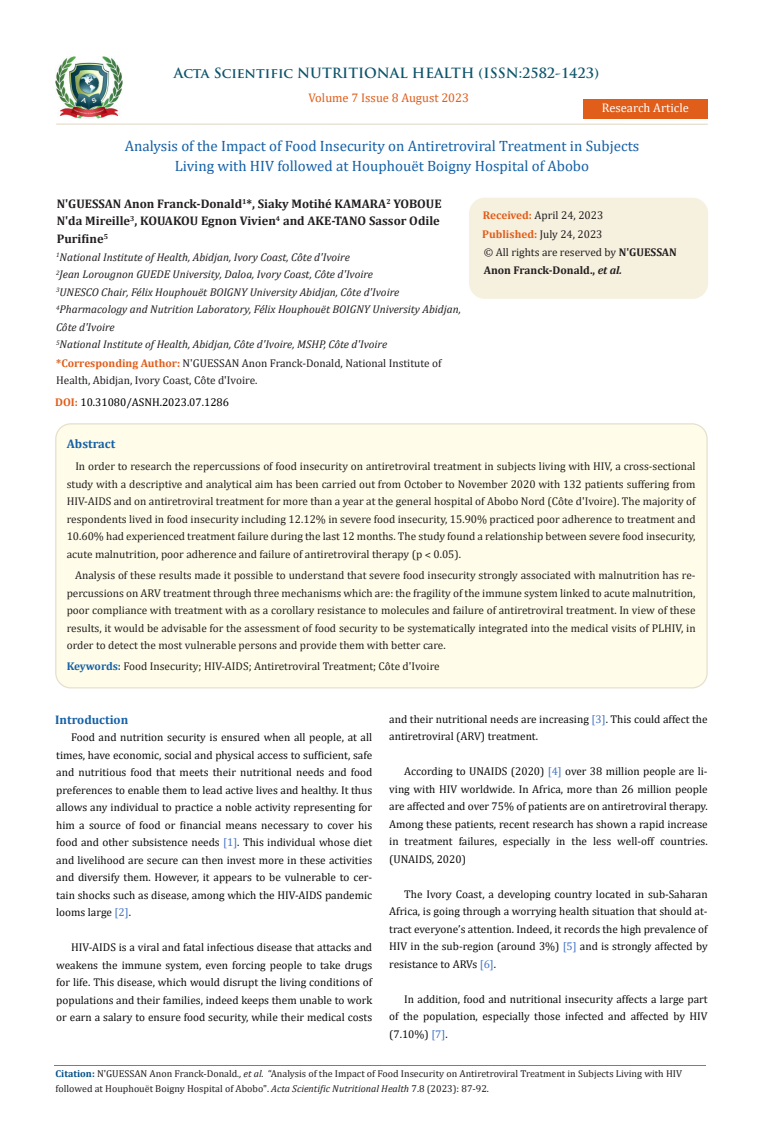
<style>
.page{position:relative;width:764px;height:1140px;background:#fff}
.page>*{position:absolute;margin:0;border:0;box-sizing:border-box;transform-origin:0 0}
.t1{font:15px/20px "Cambria";color:#1560a6;text-align:center}
.t2{font:700 13.75px "Trajan Pro";color:#0e546a}
._10-OS-Abstract{font:700 12.5px/17.5px "Cambria";color:#231f20}
.t3{font:12.5px "Cambria";color:#e05d1a}
.t4{font:700 12.5px "Cambria";color:#1560a6}
.t5{font:12.5px "Cambria";color:#fff}
.t6{font:11.25px/17.5px "Cambria";color:#0d0d0d;text-align:justify}
.t7{font:11.25px/17.5px "Cambria";color:#231f20;text-align:justify}
._10-OS-Abstract-2{font:italic 11.25px/17.5px "Cambria";color:#231f20}
.t8{font:700 11.25px/17.5px "Cambria";color:#231f20}
.t9{font:11.25px "Cambria";color:#000}
.t10{font:10px/15px "Cambria";color:#231f20}
.s1{font-weight:700;color:#e05d1a}
.s2{font-weight:400}
.s3{font-style:italic}
.s4{font-weight:700;color:#1560a6}
.s5{color:#4472c4}
.s6{font-weight:700;color:#035089}
</style>
<div class="page">
<img style="left:56px;top:57px;width:66px;height:61px">
<div style="left:583px;top:99px;width:124px;height:20px;background:#e05d1a"></div>
<div style="left:470px;top:198px;width:237px;height:100px;background:#f6f0df;border-radius:15px"></div>
<div style="left:469px;top:198px;width:239px;height:101px;border:1px solid #f6f0df;border-radius:15px"></div>
<div style="left:56px;top:424px;width:651px;height:264px;background:#fffde9;border-radius:15px"></div>
<div style="left:55px;top:423px;width:652px;height:265px;border:1px solid #e5dfce;border-radius:15px"></div>
<hr style="left:54px;top:1066px;width:652px;height:1px;background:#e05d1a">
<hr style="left:56px;top:123px;width:651px;height:2px;background:#e5dfce">
<p class="t2" style="left:174px;top:64px;width:427px">Acta Scientific NUTRITIONAL HEALTH (ISSN:2582-1423)</p>
<p class="t3" style="left:309px;top:91px;width:162px">Volume 7 Issue 8 August 2023</p>
<p class="t5" style="left:602px;top:100px;width:89px">Research Article</p>
<p class="t1" style="left:125px;top:135px;width:516px">Analysis of the Impact of Food Insecurity on Antiretroviral Treatment in Subjects<br>Living with HIV followed at Houphouët Boigny Hospital of Abobo</p>
<p class="_10-OS-Abstract" style="left:57px;top:195px;width:386px">N'GUESSAN Anon Franck-Donald<sup>1</sup>*, Siaky Motihé KAMARA<sup>2</sup> YOBOUE<br>N'da Mireille<sup>3</sup>, KOUAKOU Egnon Vivien<sup>4</sup> and AKE-TANO Sassor Odile<br>Purifine<sup>5</sup></p>
<p class="_10-OS-Abstract-2" style="left:56px;top:248px;width:295px"><sup>1</sup>National Institute of Health, Abidjan, Ivory Coast, Côte d'Ivoire</p>
<p class="_10-OS-Abstract-2" style="left:56px;top:265px;width:318px"><sup>2</sup>Jean Lorougnon GUEDE University, Daloa, Ivory Coast, Côte d'Ivoire</p>
<p class="_10-OS-Abstract-2" style="left:56px;top:283px;width:345px"><sup>3</sup>UNESCO Chair, Félix Houphouët BOIGNY University Abidjan, Côte d'Ivoire</p>
<p class="_10-OS-Abstract-2" style="left:56px;top:300px;width:406px"><sup>4</sup>Pharmacology and Nutrition Laboratory, Félix Houphouët BOIGNY University Abidjan,<br>Côte d'Ivoire</p>
<p class="_10-OS-Abstract-2" style="left:56px;top:335px;width:333px"><sup>5</sup>National Institute of Health, Abidjan, Côte d'Ivoire, MSHP, Côte d'Ivoire</p>
<p class="t7" style="left:56px;top:354px;width:387px"><span class="s1">*Corresponding Author:</span> N'GUESSAN Anon Franck-Donald, National Institute of<br>Health, Abidjan, Ivory Coast, Côte d'Ivoire.</p>
<p class="t7" style="left:483px;top:206px;width:122px"><span class="s1">Received:</span> April 24, 2023</p>
<p class="t7" style="left:482px;top:225px;width:122px"><span class="s1">Published:</span> July 24, 2023</p>
<p class="t8" style="left:484px;top:243px;width:195px"><span class="s2">© All rights are reserved by</span> N'GUESSAN<br>Anon Franck-Donald., <span class="s3">et al.</span></p>
<p class="t9" style="left:55px;top:396px;width:175px"><span class="s1">DOI:</span> 10.31080/ASNH.2023.07.1286</p>
<p class="t4" style="left:67px;top:435px;width:50px">Abstract</p>
<p class="t7" style="left:67px;top:458px;width:630px;text-indent:9px">In order to research the repercussions of food insecurity on antiretroviral treatment in subjects living with HIV, a cross-sectional study with a descriptive and analytical aim has been carried out from October to November 2020 with 132 patients suffering from HIV-AIDS and on antiretroviral treatment for more than a year at the general hospital of Abobo Nord (Côte d'Ivoire). The majority of respondents lived in food insecurity including 12.12% in severe food insecurity, 15.90% practiced poor adherence to treatment and 10.60% had experienced treatment failure during the last 12 months. The study found a relationship between severe food insecurity, acute malnutrition, poor adherence and failure of antiretroviral therapy (p ˂ 0.05).</p>
<p class="t7" style="left:67px;top:567px;width:630px;text-indent:9px">Analysis of these results made it possible to understand that severe food insecurity strongly associated with malnutrition has re&shy;percussions on ARV treatment through three mechanisms which are: the fragility of the immune system linked to acute malnutrition, poor compliance with treatment with as a corollary resistance to molecules and failure of antiretroviral treatment. In view of these results, it would be advisable for the assessment of food security to be systematically integrated into the medical visits of PLHIV, in order to detect the most vulnerable persons and provide them with better care.</p>
<p class="t7" style="left:67px;top:658px;width:374px"><span class="s4">Keywords:</span> Food Insecurity; HIV-AIDS; Antiretroviral Treatment; Côte d'Ivoire</p>
<p class="t4" style="left:55px;top:711px;width:75px">Introduction</p>
<p class="t6" style="left:56px;top:728px;width:317px;text-indent:15px">Food and nutrition security is ensured when all people, at all times, have economic, social and physical access to sufficient, safe and nutritious food that meets their nutritional needs and food preferences to enable them to lead active lives and healthy. It thus allows any individual to practice a noble activity representing for him a source of food or financial means necessary to cover his food and other subsistence needs <span class="s5">[1]</span>. This individual whose diet and livelihood are secure can then invest more in these activities and diversify them. However, it appears to be vulnerable to cer&shy;tain shocks such as disease, among which the HIV-AIDS pandemic looms large <span class="s5">[2]</span>.</p>
<p class="t6" style="left:56px;top:938px;width:317px;text-indent:15px">HIV-AIDS is a viral and fatal infectious disease that attacks and weakens the immune system, even forcing people to take drugs for life. This disease, which would disrupt the living conditions of populations and their families, indeed keeps them unable to work or earn a salary to ensure food security, while their medical costs</p>
<p class="t6" style="left:389px;top:710px;width:320px">and their nutritional needs are increasing <span class="s5">[3]</span>. This could affect the antiretroviral (ARV) treatment.</p>
<p class="t6" style="left:389px;top:763px;width:320px;text-indent:15px">According to UNAIDS (2020) <span class="s5">[4]</span> over 38 million people are li&shy;ving with HIV worldwide. In Africa, more than 26 million people are affected and over 75% of patients are on antiretroviral therapy.<br>Among these patients, recent research has shown a rapid increase in treatment failures, especially in the less well-off countries. (UNAIDS, 2020)</p>
<p class="t6" style="left:389px;top:885px;width:320px;text-indent:15px">The Ivory Coast, a developing country located in sub-Saharan Africa, is going through a worrying health situation that should at&shy;tract everyone’s attention. Indeed, it records the high prevalence of HIV in the sub-region (around 3%) <span class="s5">[5]</span> and is strongly affected by resistance to ARVs <span class="s5">[6]</span>.</p>
<p class="t6" style="left:389px;top:990px;width:320px;text-indent:15px">In addition, food and nutritional insecurity affects a large part of the population, especially those infected and affected by HIV (7.10%) <span class="s5">[7]</span>.</p>
<p class="t10" style="left:56px;top:1066px;width:628px"><span class="s6">Citation:</span> N'GUESSAN Anon Franck-Donald<span class="s3">., et al.</span> “Analysis of the Impact of Food Insecurity on Antiretroviral Treatment in Subjects Living with HIV followed at Houphouët Boigny Hospital of Abobo". <span class="s3">Acta Scientific Nutritional Health</span> 7.8 (2023): 87-92.</p>
</div>
